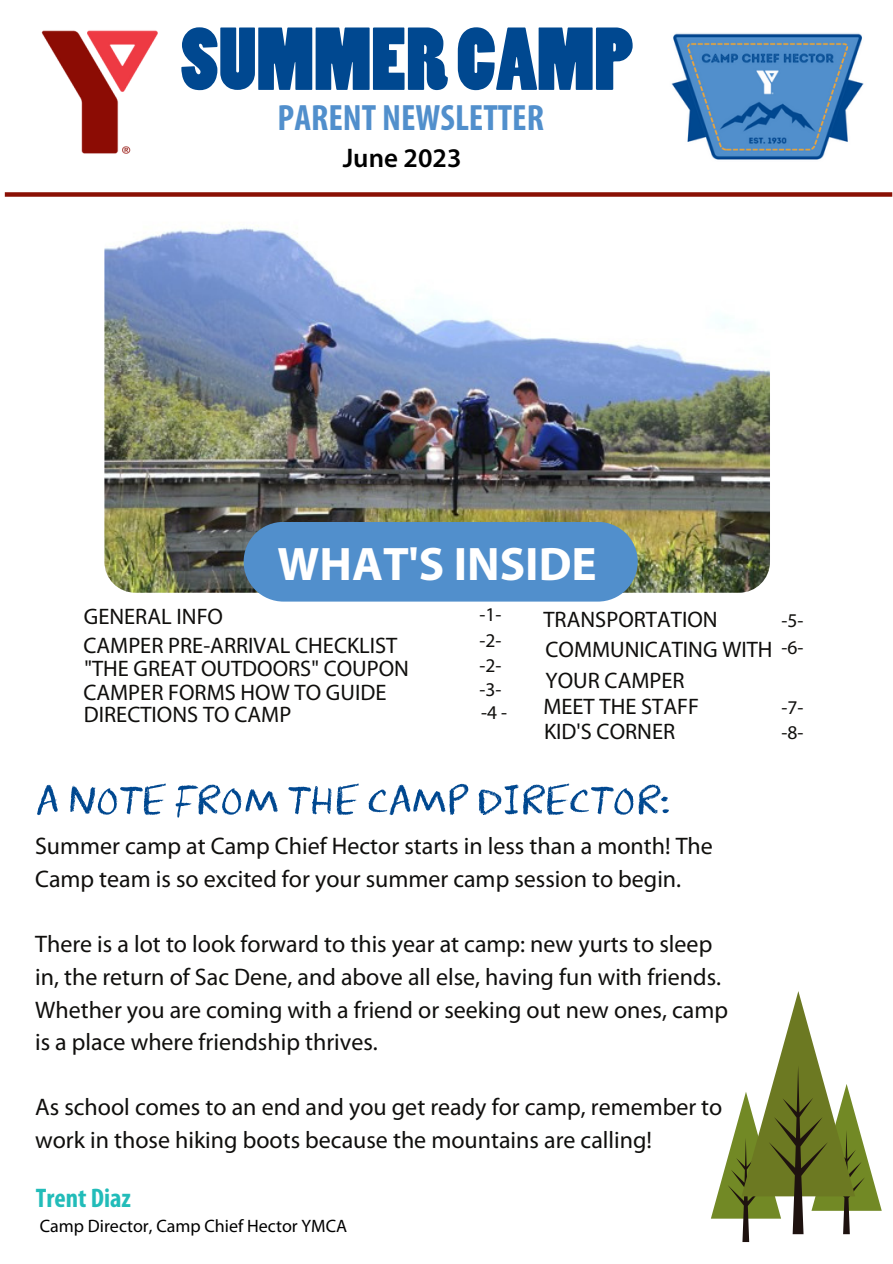
<style>
.page{position:relative;width:893px;height:1264px;background:#fff}
.page>*{position:absolute;margin:0;border:0;box-sizing:border-box;transform-origin:0 0}
.t1{font:83.1px "Poplar Std";color:#004890}
.t2{font:51px "YMCA Script";color:#004890}
.t3{font:700 47.25px "Myriad Pro";color:#fff}
.t4{font:700 condensed 36.75px "Myriad Pro";color:#518fcc}
.t5{font:700 condensed 27px "Myriad Pro";color:#22bcb9}
.t6{font:600 27px "Myriad Pro";color:#000}
.t7{font:24px/32.5px "Myriad Pro";color:#100f0d}
.t8{font:22.5px/30.3px "Myriad Pro";color:#100f0d}
.t9{font:19.5px "Myriad Pro";color:#100f0d}
.t10{font:18px "Myriad Pro";color:#000}
</style>
<div class="page">
<img style="left:41px;top:30px;width:117px;height:124px">
<img style="left:104px;top:218px;width:666px;height:375px;border-radius:31px">
<div style="left:5px;top:192px;width:887px;height:5px;background:#8a1005"></div>
<div style="left:243px;top:522px;width:394px;height:79px;background:#518fcc"></div>
<svg style="left:711px;top:991px;width:170px;height:250px"></svg>
<img style="left:671px;top:33px;width:193px;height:127px">
<p class="t1" style="left:180px;top:26px;width:454px">SUMMERCAMP</p>
<p class="t4" style="left:277px;top:103px;width:268px">PARENT NEWSLETTER</p>
<p class="t6" style="left:343px;top:146px;width:120px">June 2023</p>
<p class="t3" style="left:277px;top:544px;width:321px">WHAT'S INSIDE</p>
<p class="t8" style="left:84px;top:603px;width:141px">GENERAL INFO</p>
<p class="t9" style="left:479px;top:606px;width:23px">-1-</p>
<p class="t9" style="left:479px;top:632px;width:23px">-2-</p>
<p class="t9" style="left:479px;top:657px;width:23px">-2-</p>
<p class="t9" style="left:479px;top:681px;width:23px">-3-</p>
<p class="t8" style="left:83px;top:632px;width:315px">CAMPER PRE-ARRIVAL CHECKLIST</p>
<p class="t8" style="left:84px;top:655px;width:326px">"THE GREAT OUTDOORS" COUPON</p>
<p class="t8" style="left:83px;top:679px;width:304px">CAMPER FORMS HOW TO GUIDE</p>
<p class="t8" style="left:84px;top:701px;width:209px">DIRECTIONS TO CAMP</p>
<p class="t9" style="left:481px;top:704px;width:28px">-4-</p>
<p class="t8" style="left:543px;top:606px;width:176px">TRANSPORTATION</p>
<p class="t8" style="left:545px;top:636px;width:228px">COMMUNICATING WITH<br>YOUR CAMPER</p>
<p class="t8" style="left:543px;top:693px;width:157px">MEET THE STAFF</p>
<p class="t8" style="left:544px;top:718px;width:133px">KID'S CORNER</p>
<p class="t9" style="left:781px;top:612px;width:23px">-5-</p>
<p class="t9" style="left:781px;top:639px;width:23px">-6-</p>
<p class="t9" style="left:781px;top:699px;width:23px">-7-</p>
<p class="t9" style="left:781px;top:724px;width:23px">-8-</p>
<p class="t2" style="left:36px;top:776px;width:636px">A NOTE FROM THE CAMP DIRECTOR:</p>
<p class="t7" style="left:35px;top:832px;width:679px">Summer camp at Camp Chief Hector starts in less than a month! The<br>Camp team is so excited for your summer camp session to begin.</p>
<p class="t7" style="left:35px;top:930px;width:694px">There is a lot to look forward to this year at camp: new yurts to sleep in, the return of Sac Dene, and above all else, having fun with friends.<br>Whether you are coming with a friend or seeking out new ones, camp is a place where friendship thrives.</p>
<p class="t7" style="left:35px;top:1093px;width:688px">As school comes to an end and you get ready for camp, remember to work in those hiking boots because the mountains are calling!</p>
<p class="t5" style="left:36px;top:1186px;width:96px">Trent Diaz</p>
<p class="t10" style="left:40px;top:1218px;width:309px">Camp Director, Camp Chief Hector YMCA</p>
</div>
